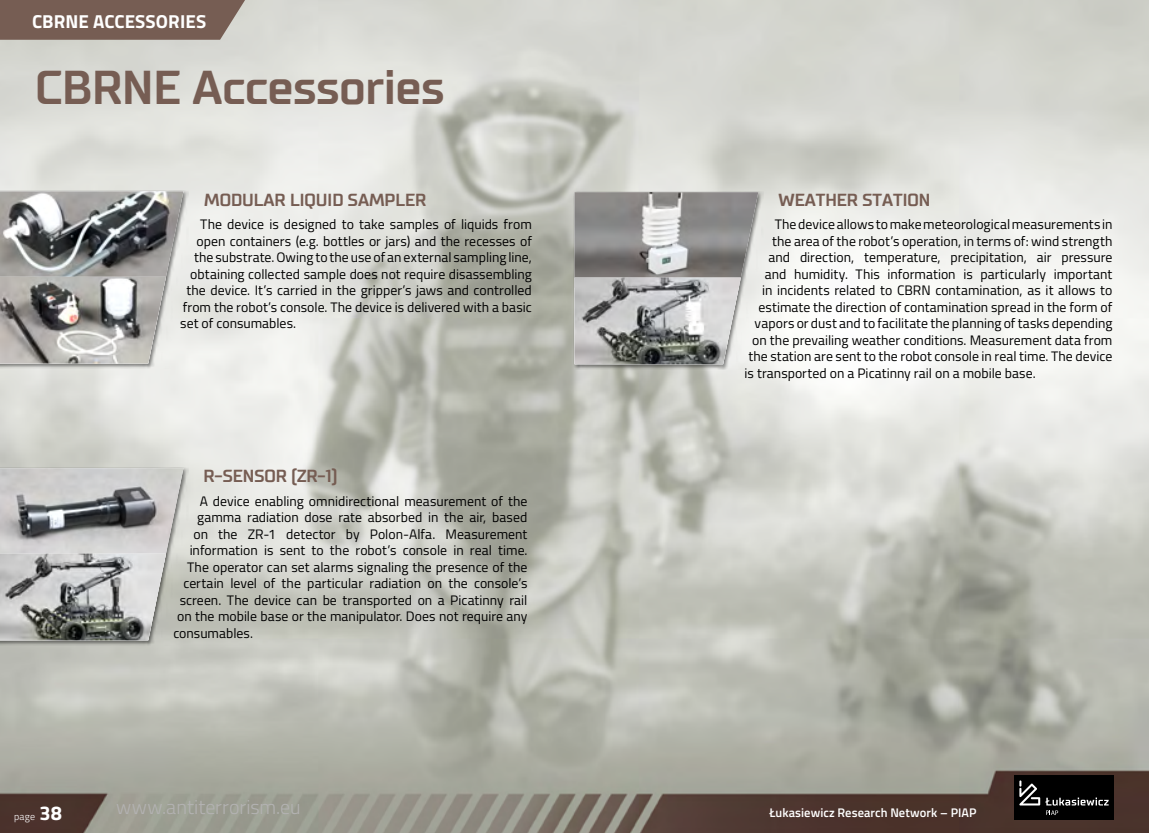
<style>
.page{position:relative;width:1149px;height:833px;background:#fff}
.page>*{position:absolute;margin:0;border:0;box-sizing:border-box;transform-origin:0 0}
.t1{font:700 47.5px "TT Supermolot";color:#765d53}
.t2{font:300 20px "Titillium Web";color:#b3b2b2}
.t3{font:700 18.75px "Titillium Web";letter-spacing:.005em;color:#fff}
.t4{font:700 17.5px "TT Supermolot";color:#765d53}
.t5{font:13.75px "Titillium Web";color:#000}
.t6{font:600 12.5px "Titillium Web";letter-spacing:.01em;color:#fff}
.t7{font:300 10px "Titillium Web";color:#fff}
.s1{font-weight:700;font-size:20px}
</style>
<div class="page">
<img style="left:0;top:0;width:1148px;height:833px">
<svg style="left:0;top:0;width:245px;height:40px;background:#7b635a"></svg>
<div style="left:0;top:467px;width:188px;height:178px;background:#000;opacity:.5"></div>
<div style="left:0;top:190px;width:188px;height:179px;background:#000;opacity:.5"></div>
<div style="left:573px;top:191px;width:190px;height:178px;background:#000;opacity:.5"></div>
<svg style="left:0;top:468px;width:183px;height:172px;background:#afb0af"></svg>
<img style="left:0;top:553px;width:166px;height:87px">
<svg style="left:0;top:191px;width:183px;height:172px;background:#929392"></svg>
<img style="left:0;top:277px;width:166px;height:86px">
<svg style="left:574px;top:192px;width:184px;height:172px;background:#9e9d9c"></svg>
<img style="left:574px;top:277px;width:166px;height:87px">
<div style="left:1013px;top:775px;width:100px;height:45px;background:#000"></div>
<svg style="left:1045px;top:797px;width:63px;height:18px"></svg>
<svg style="left:1019px;top:780px;width:20px;height:25px"></svg>
<h3 class="t3" style="left:32px;top:7px;width:176px">CBRNE ACCESSORIES</h3>
<h1 class="t1" style="left:35px;top:58px;width:410px">CBRNE Accessories</h1>
<p class="t4" style="left:204px;top:189px;width:224px">MODULAR LIQUID SAMPLER</p>
<p class="t5" style="left:200px;top:214px;width:333px">The device is designed to take samples of liquids from</p>
<p class="t5" style="left:196px;top:231px;width:337px">open containers (e.g. bottles or jars) and the recesses of</p>
<p class="t5" style="left:194px;top:247px;width:339px">the substrate. Owing to the use of an external sampling line,</p>
<p class="t5" style="left:190px;top:264px;width:343px">obtaining collected sample does not require disassembling</p>
<p class="t5" style="left:186px;top:280px;width:347px">the device. It’s carried in the gripper’s jaws and controlled</p>
<p class="t5" style="left:183px;top:297px;width:350px">from the robot’s console. The device is delivered with a basic</p>
<p class="t5" style="left:180px;top:313px;width:117px">set of consumables.</p>
<p class="t4" style="left:203px;top:465px;width:135px">R-SENSOR (ZR-1)</p>
<p class="t5" style="left:200px;top:491px;width:329px">A device enabling omnidirectional measurement of the</p>
<p class="t5" style="left:197px;top:507px;width:331px">gamma radiation dose rate absorbed in the air, based</p>
<p class="t5" style="left:193px;top:524px;width:335px">on the ZR-1 detector by Polon-Alfa. Measurement</p>
<p class="t5" style="left:190px;top:540px;width:339px">information is sent to the robot’s console in real time.</p>
<p class="t5" style="left:187px;top:557px;width:341px">The operator can set alarms signaling the presence of the</p>
<p class="t5" style="left:183px;top:573px;width:345px">certain level of the particular radiation on the console’s</p>
<p class="t5" style="left:180px;top:590px;width:349px">screen. The device can be transported on a Picatinny rail</p>
<p class="t5" style="left:177px;top:606px;width:352px">on the mobile base or the manipulator. Does not require any</p>
<p class="t5" style="left:173px;top:623px;width:81px">consumables.</p>
<p class="t7" style="left:14px;top:809px;width:49px">page <span class="s1">38</span></p>
<h2 class="t2" style="left:116px;top:792px;width:186px">www.antiterrorism.eu</h2>
<p class="t4" style="left:778px;top:189px;width:153px">WEATHER STATION</p>
<p class="t5" style="left:774px;top:214px;width:339px">The device allows to make meteorological measurements in</p>
<p class="t5" style="left:772px;top:231px;width:342px">the area of the robot’s operation, in terms of: wind strength</p>
<p class="t5" style="left:768px;top:247px;width:345px">and direction, temperature, precipitation, air pressure</p>
<p class="t5" style="left:764px;top:264px;width:349px">and humidity. This information is particularly important</p>
<p class="t5" style="left:762px;top:280px;width:352px">in incidents related to CBRN contamination, as it allows to</p>
<p class="t5" style="left:758px;top:297px;width:355px">estimate the direction of contamination spread in the form of</p>
<p class="t5" style="left:754px;top:313px;width:359px">vapors or dust and to facilitate the planning of tasks depending</p>
<p class="t5" style="left:752px;top:330px;width:362px">on the prevailing weather conditions. Measurement data from</p>
<p class="t5" style="left:748px;top:346px;width:365px">the station are sent to the robot console in real time. The device</p>
<p class="t5" style="left:744px;top:363px;width:292px">is transported on a Picatinny rail on a mobile base.</p>
<p class="t6" style="left:769px;top:803px;width:209px">Łukasiewicz Research Network – PIAP</p>
</div>
